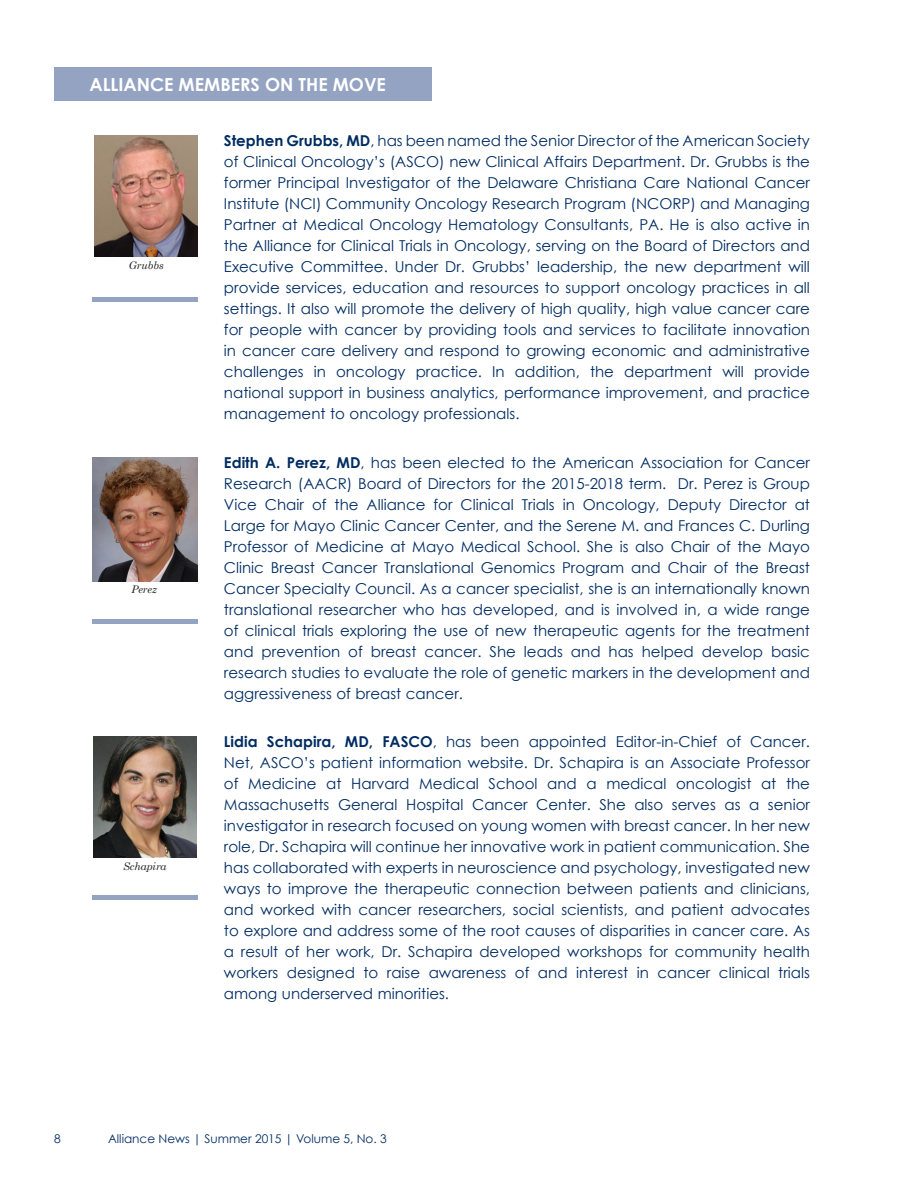
<style>
.page{position:relative;width:918px;height:1188px;background:#fff}
.page>*{position:absolute;margin:0;border:0;box-sizing:border-box;transform-origin:0 0}
.Head_2{font:700 18px "Century Gothic";color:#fff}
.Times_10{font:15px/21px "Century Gothic";color:#002c62;text-align:justify}
.Upper_Right{font:12px "Century Gothic";color:#002c62}
.Body_2{font:italic 10.5px "Century Schoolbook";letter-spacing:-.01em;color:#231f20}
.s1{font-weight:700}
</style>
<div class="page">
<div style="left:54px;top:68px;width:378px;height:33px;background:#95a3c3"></div>
<img style="left:94px;top:135px;width:104px;height:122px">
<img style="left:92px;top:457px;width:106px;height:124px">
<img style="left:94px;top:737px;width:103px;height:120px">
<div style="left:92px;top:297px;width:106px;height:5px;background:#95a3c3"></div>
<hr style="left:92px;top:620px;width:106px;height:4px;background:#95a3c3">
<hr style="left:92px;top:896px;width:106px;height:4px;background:#95a3c3">
<p class="Head_2" style="left:89px;top:73px;width:298px">ALLIANCE MEMBERS ON THE MOVE</p>
<p class="Body_2" style="left:129px;top:259px;width:37px">Grubbs</p>
<p class="Body_2" style="left:131px;top:583px;width:27px">Perez</p>
<p class="Body_2" style="left:123px;top:860px;width:45px">Schapira</p>
<p class="Times_10" style="left:224px;top:130px;width:588px"><span class="s1">Stephen Grubbs, MD</span>, has been named the Senior Director of the American Society of Clinical Oncology’s (ASCO) new Clinical Affairs Department. Dr. Grubbs is the former Principal Investigator of the Delaware Christiana Care National Cancer Institute (NCI) Community Oncology Research Program (NCORP) and Managing Partner at Medical Oncology Hematology Consultants, PA. He is also active in the Alliance for Clinical Trials in Oncology, serving on the Board of Directors and Executive Committee. Under Dr. Grubbs’ leadership, the new department will provide services, education and resources to support oncology practices in all settings. It also will promote the delivery of high quality, high value cancer care for people with cancer by providing tools and services to facilitate innovation in cancer care delivery and respond to growing economic and administrative challenges in oncology practice. In addition, the department will provide national support in business analytics, performance improvement, and practice management to oncology professionals.</p>
<p class="Times_10" style="left:224px;top:452px;width:588px"><span class="s1">Edith A. Perez, MD</span>, has been elected to the American Association for Cancer Research (AACR) Board of Directors for the 2015-2018 term. Dr. Perez is Group Vice Chair of the Alliance for Clinical Trials in Oncology, Deputy Director at Large for Mayo Clinic Cancer Center, and the Serene M. and Frances C. Durling Professor of Medicine at Mayo Medical School. She is also Chair of the Mayo Clinic Breast Cancer Translational Genomics Program and Chair of the Breast Cancer Specialty Council. As a cancer specialist, she is an internationally known translational researcher who has developed, and is involved in, a wide range of clinical trials exploring the use of new therapeutic agents for the treatment and prevention of breast cancer. She leads and has helped develop basic research studies to evaluate the role of genetic markers in the development and aggressiveness of breast cancer.</p>
<p class="Times_10" style="left:224px;top:731px;width:588px"><span class="s1">Lidia Schapira, MD, FASCO</span>, has been appointed Editor-in-Chief of Cancer.<br>Net, ASCO’s patient information website. Dr. Schapira is an Associate Professor of Medicine at Harvard Medical School and a medical oncologist at the Massachusetts General Hospital Cancer Center. She also serves as a senior investigator in research focused on young women with breast cancer. In her new role, Dr. Schapira will continue her innovative work in patient communication. She has collaborated with experts in neuroscience and psychology, investigated new ways to improve the therapeutic connection between patients and clinicians, and worked with cancer researchers, social scientists, and patient advocates to explore and address some of the root causes of disparities in cancer care. As a result of her work, Dr. Schapira developed workshops for community health workers designed to raise awareness of and interest in cancer clinical trials among underserved minorities.</p>
<p class="Upper_Right" style="left:54px;top:1131px;width:8px">8</p>
<p class="Upper_Right" style="left:108px;top:1131px;width:280px">Alliance News | Summer 2015 | Volume 5, No. 3</p>
</div>
